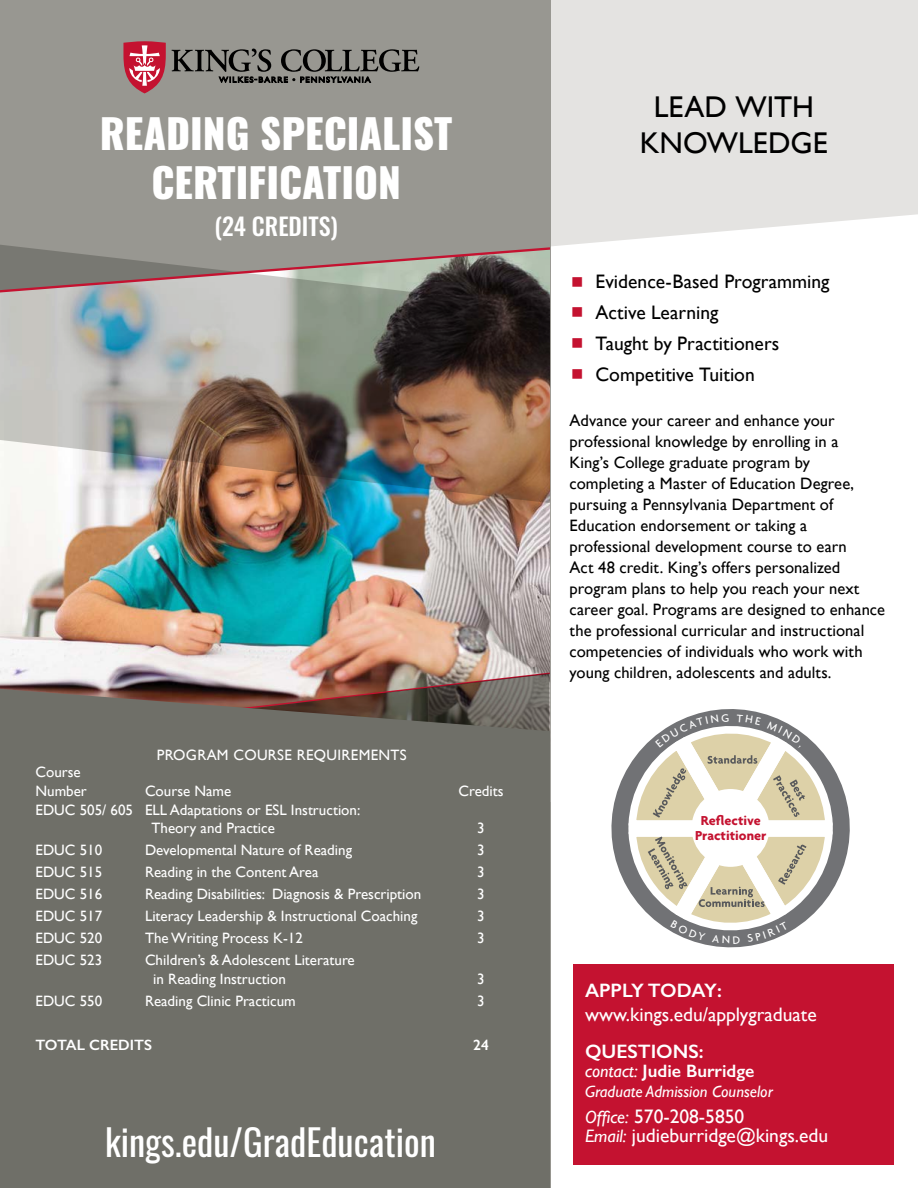
<style>
.page{position:relative;width:918px;height:1188px;background:#fff}
.page>*{position:absolute;margin:0;border:0;box-sizing:border-box;transform-origin:0 0}
.t1{font:800 40.5px "Oswald";color:#fff}
.t2{font:36.75px "Oswald";color:#fff}
.t3{font:30px "Gill Sans";letter-spacing:.005em;color:#000}
.t4{font:500 24px "Oswald";color:#fff}
.t5{font:19.5px/23.4px "Gill Sans";color:#fff}
.t6{font:19.5px "Gill Sans";color:#000}
.t7{font:600 19.5px "Gill Sans";color:#fff}
.t8{font:600 18px "Gill Sans";color:#fff}
.t9{font:16.5px/21px "Gill Sans";letter-spacing:.005em;color:#000}
.t10{font:italic 16.5px "Gill Sans";color:#fff}
.t11{font:15px/18.8px "Gill Sans";color:#fff}
.t12{font:15px "Gill Sans";letter-spacing:.02em;color:#fff}
.t13{font:600 15px "Gill Sans";color:#fff}
.t14{font:700 14.1px/15.1px "Agenda";color:#c41230;text-align:center}
.s1{color:#c41230}
.s2{font-weight:600}
.s3{font-weight:400;font-style:italic}
.s4{font-style:italic;font-size:18px}
</style>
<div class="page">
<div style="left:550px;top:0;width:368px;height:246px;background:#e4e3e1"></div>
<div style="left:0;top:0;width:550px;height:1188px;background:#989791"></div>
<img style="left:0;top:503px;width:550px;height:170px">
<svg style="left:152px;top:672px;width:399px;height:48px"></svg>
<img style="left:0;top:673px;width:550px;height:16px">
<svg style="left:172px;top:49px;width:247px;height:34px"></svg>
<svg style="left:123px;top:41px;width:43px;height:52px"></svg>
<img style="left:0;top:245px;width:550px;height:258px">
<svg style="left:0;top:246px;width:551px;height:55px"></svg>
<div style="left:0;top:689px;width:550px;height:499px;background:#6f6f68"></div>
<svg style="left:611px;top:709px;width:239px;height:239px"></svg>
<div style="left:573px;top:964px;width:320px;height:201px;background:#c41230"></div>
<svg style="left:624px;top:714px;width:213px;height:230px"></svg>
<h1 class="t1" style="left:100px;top:112px;width:354px">READING SPECIALIST</h1>
<h1 class="t1" style="left:151px;top:161px;width:251px">CERTIFICATION</h1>
<p class="t4" style="left:215px;top:214px;width:125px">(24 CREDITS)</p>
<p class="t12" style="left:157px;top:746px;width:251px">PROGRAM COURSE REQUIREMENTS</p>
<p class="t11" style="left:36px;top:763px;width:53px">Course<br>Number</p>
<p class="t11" style="left:145px;top:781px;width:88px">Course Name</p>
<p class="t11" style="left:458px;top:781px;width:47px">Credits</p>
<p class="t11" style="left:151px;top:800px;width:210px;text-indent:-116px">EDUC 505/ 605 ELL Adaptations or ESL Instruction:<br>Theory and Practice</p>
<p class="t11" style="left:477px;top:819px;width:9px">3</p>
<p class="t11" style="left:36px;top:841px;width:68px">EDUC 510</p>
<p class="t11" style="left:145px;top:841px;width:209px">Developmental Nature of Reading</p>
<p class="t11" style="left:477px;top:841px;width:9px">3</p>
<p class="t11" style="left:36px;top:863px;width:68px">EDUC 515</p>
<p class="t11" style="left:145px;top:863px;width:175px">Reading in the Content Area</p>
<p class="t11" style="left:477px;top:863px;width:9px">3</p>
<p class="t11" style="left:36px;top:885px;width:68px">EDUC 516</p>
<p class="t11" style="left:145px;top:885px;width:278px">Reading Disabilities: Diagnosis &amp; Prescription</p>
<p class="t11" style="left:477px;top:885px;width:9px">3</p>
<p class="t11" style="left:36px;top:907px;width:68px">EDUC 517</p>
<p class="t11" style="left:145px;top:907px;width:274px">Literacy Leadership &amp; Instructional Coaching</p>
<p class="t11" style="left:477px;top:907px;width:9px">3</p>
<p class="t11" style="left:36px;top:929px;width:68px">EDUC 520</p>
<p class="t11" style="left:145px;top:929px;width:159px">The Writing Process K-12</p>
<p class="t11" style="left:477px;top:929px;width:9px">3</p>
<p class="t11" style="left:36px;top:951px;width:68px">EDUC 523</p>
<p class="t11" style="left:153px;top:951px;width:203px;text-indent:-8px">Children’s &amp; Adolescent Literature in Reading Instruction</p>
<p class="t11" style="left:477px;top:969px;width:9px">3</p>
<p class="t11" style="left:36px;top:991px;width:68px">EDUC 550</p>
<p class="t11" style="left:145px;top:991px;width:152px">Reading Clinic Practicum</p>
<p class="t11" style="left:477px;top:991px;width:9px">3</p>
<p class="t13" style="left:36px;top:1036px;width:118px">TOTAL CREDITS</p>
<p class="t13" style="left:473px;top:1036px;width:17px">24</p>
<p class="t2" style="left:105px;top:1109px;width:332px">kings.edu/GradEducation</p>
<p class="t3" style="left:654px;top:89px;width:162px">LEAD WITH</p>
<h1 class="t3" style="left:640px;top:125px;width:190px">KNOWLEDGE</h1>
<p class="t6" style="left:571px;top:270px;width:260px"><span class="s1">■</span> Evidence-Based Programming</p>
<p class="t6" style="left:571px;top:301px;width:149px"><span class="s1">■</span> Active Learning</p>
<p class="t6" style="left:571px;top:332px;width:210px"><span class="s1">■</span> Taught by Practitioners</p>
<p class="t6" style="left:571px;top:363px;width:185px"><span class="s1">■</span> Competitive Tuition</p>
<p class="t9" style="left:570px;top:410px;width:317px">Advance your career and enhance your professional knowledge by enrolling in a<br>King’s College graduate program by completing a Master of Education Degree, pursuing a Pennsylvania Department of Education endorsement or taking a professional development course to earn<br>Act 48 credit. King’s offers personalized program plans to help you reach your next career goal. Programs are designed to enhance the professional curricular and instructional competencies of individuals who work with young children, adolescents and adults.</p>
<p class="t14" style="left:695px;top:812px;width:73px">Refective<br>Practitioner</p>
<p class="t5" style="left:585px;top:979px;width:233px"><span class="s2">APPLY TODAY: </span>www.kings.edu/applygraduate</p>
<p class="t7" style="left:585px;top:1039px;width:120px">QUESTIONS:</p>
<p class="t8" style="left:585px;top:1060px;width:171px"><span class="s3">contact:</span> Judie Burridge</p>
<p class="t10" style="left:585px;top:1082px;width:189px">Graduate Admission Counselor</p>
<p class="t5" style="left:585px;top:1106px;width:245px;line-height:19.5px"><span class="s4">Office:</span> 570-208-5850<br><span class="s4">Email:</span> judieburridge@kings.edu</p>
</div>
